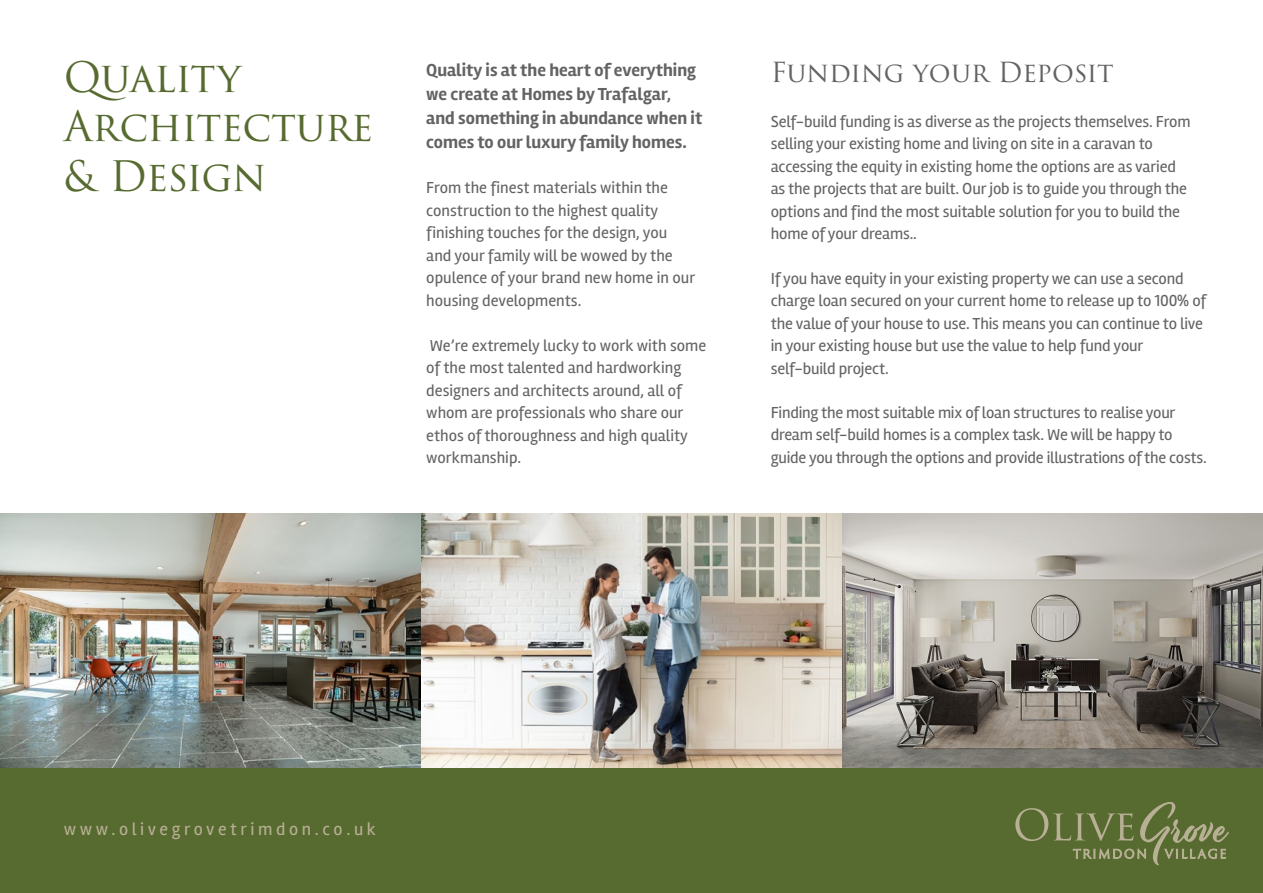
<style>
.page{position:relative;width:1263px;height:893px;background:#fff}
.page>*{position:absolute;margin:0;border:0;box-sizing:border-box;transform-origin:0 0}
.t1{font:40.95px/49.1px "Trajan Pro 3";letter-spacing:-.015em;color:#576b30}
.t2{font:27px "Trajan Pro 3";color:#646363}
.t3{font:700 18px/24px "Rambla";color:#646363}
.t4{font:18px "Rambla";letter-spacing:.2em;color:#b8b094}
.t5{font:16.5px/22.5px "Rambla";letter-spacing:-.01em;color:#646363}
</style>
<div class="page">
<div style="left:0;top:765px;width:1263px;height:128px;background:#576b30"></div>
<svg style="left:1015px;top:802px;width:214px;height:63px"></svg>
<img style="left:0;top:513px;width:1263px;height:254px">
<p class="t1" style="left:64px;top:55px;width:311px">Quality<br>Architecture</p>
<p class="t1" style="left:64px;top:153px;width:204px">&amp; Design</p>
<p class="t3" style="left:426px;top:59px;width:277px">Quality is at the heart of everything we create at Homes by Trafalgar, and something in abundance when it comes to our luxury family homes.</p>
<p class="t5" style="left:426px;top:176px;width:270px">From the finest materials within the construction to the highest quality finishing touches for the design, you and your family will be wowed by the opulence of your brand new home in our housing developments.</p>
<p class="t5" style="left:426px;top:334px;width:281px">We’re extremely lucky to work with some of the most talented and hardworking designers and architects around, all of whom are professionals who share our ethos of thoroughness and high quality workmanship.</p>
<p class="t2" style="left:771px;top:54px;width:344px">Funding your Deposit</p>
<p class="t5" style="left:771px;top:110px;width:421px">Self-build funding is as diverse as the projects themselves. From selling your existing home and living on site in a caravan to accessing the equity in existing home the options are as varied as the projects that are built. Our job is to guide you through the options and find the most suitable solution for you to build the home of your dreams..</p>
<p class="t5" style="left:771px;top:267px;width:437px">If you have equity in your existing property we can use a second charge loan secured on your current home to release up to 100% of the value of your house to use. This means you can continue to live in your existing house but use the value to help fund your</p>
<p class="t5" style="left:771px;top:357px;width:120px">self-build project.</p>
<p class="t5" style="left:771px;top:401px;width:437px">Finding the most suitable mix of loan structures to realise your dream self-build homes is a complex task. We will be happy to guide you through the options and provide illustrations of the costs.</p>
<p class="t4" style="left:64px;top:819px;width:314px">www.olivegrovetrimdon.co.uk</p>
</div>
